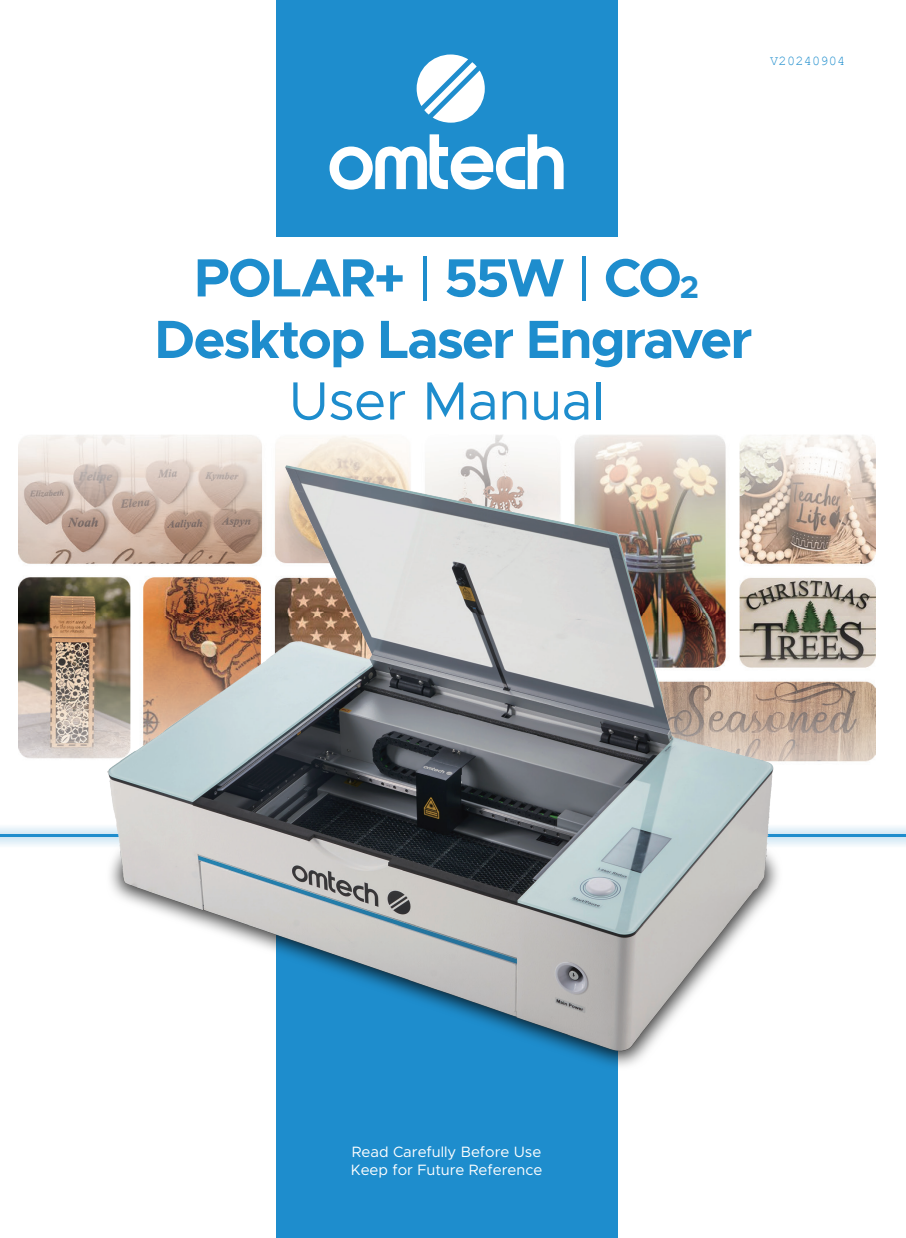
<style>
.page{position:relative;width:906px;height:1238px;background:#fff}
.page>*{position:absolute;margin:0;border:0;box-sizing:border-box;transform-origin:0 0}
.t1{font:700 54px/61.5px "Metropolis";letter-spacing:-.035em;color:#1e8dcd;text-align:center}
.t2{font:54px "Metropolis";letter-spacing:-.01em;color:#1e8dcd}
.t3{font:15px/18px "Metropolis";color:#fff}
.t4{font:13.5px "Courier New";letter-spacing:.02em;color:#1e8dcd}
.s1{font-weight:400}
.s2{font-size:31.5px}
</style>
<div class="page">
<div style="left:0;top:824px;width:906px;height:23px;background:#1e8dcd;opacity:.45"></div>
<hr style="left:0;top:834px;width:906px;height:3px;background:#1e8dcd">
<div style="left:276px;top:905px;width:341px;height:332px;background:#1e8dcd"></div>
<img style="left:19px;top:435px;width:856px;height:327px">
<img style="left:18px;top:613px;width:858px;height:2px">
<div style="left:276px;top:0;width:341px;height:237px;background:#1e8dcd"></div>
<svg style="left:329px;top:134px;width:234px;height:56px"></svg>
<svg style="left:416px;top:54px;width:69px;height:69px"></svg>
<img style="left:54px;top:461px;width:748px;height:653px">
<p class="t4" style="left:770px;top:53px;width:77px">V20240904</p>
<h1 class="t1" style="left:154px;top:247px;width:599px">POLAR+ <span class="s1">|</span> 55W <span class="s1">|</span> CO<span class="s2">2<br></span>Desktop Laser Engraver</h1>
<h1 class="t2" style="left:289px;top:367px;width:317px">User Manual</h1>
<p class="t3" style="left:351px;top:1142px;width:193px">Read Carefully Before Use<br>Keep for Future Reference</p>
</div>
